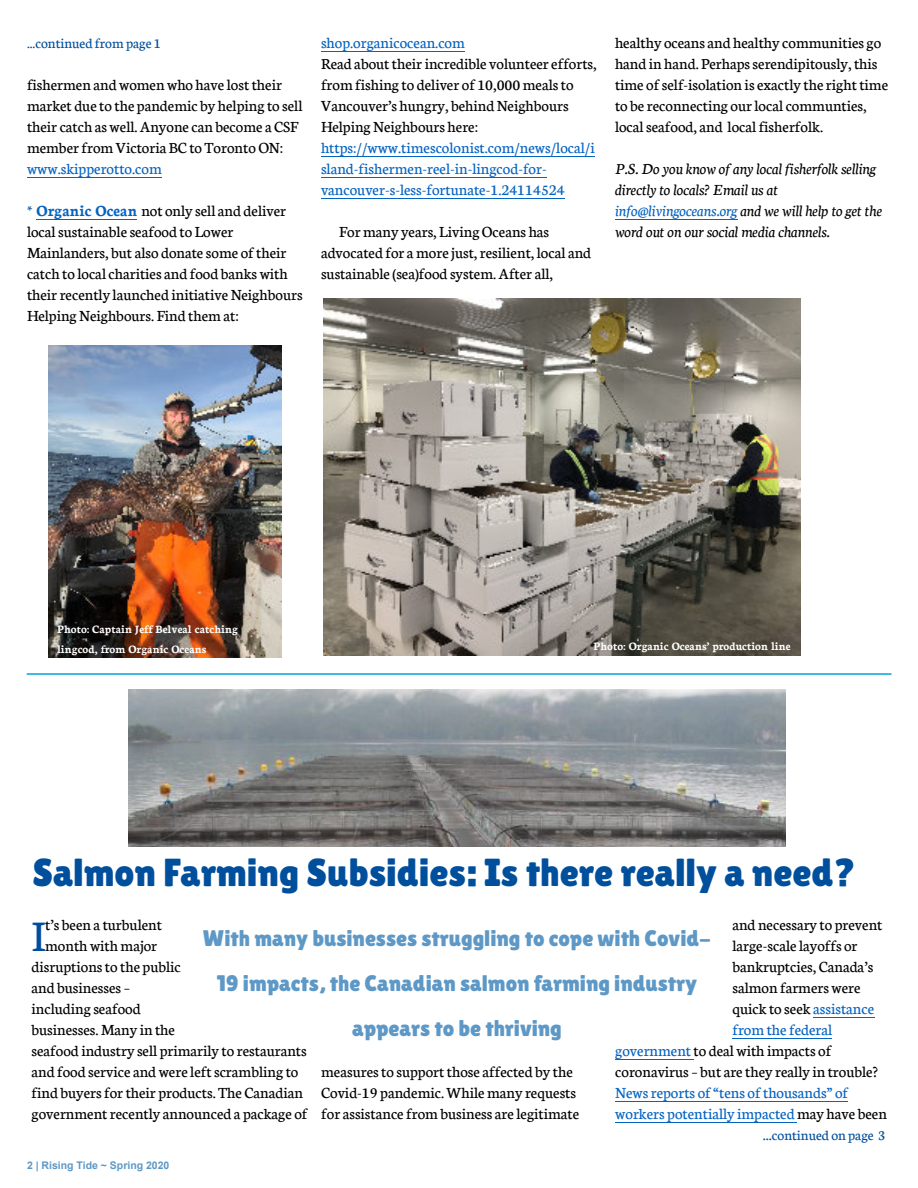
<style>
.page{position:relative;width:918px;height:1188px;background:#fff}
.page>*{position:absolute;margin:0;border:0;box-sizing:border-box;transform-origin:0 0}
.t1{font:46.5px "Neuton";color:#004c9e}
.t2{font:39px "Lilita One";color:#004f9d}
.t3{font:22.5px/45px "Lilita One";color:#5d98c6;text-align:center}
.t4{font:16.5px/21px "Neuton";color:#000}
.t5{font:16.5px/21px "Neuton";color:#0563c1}
.t6{font:italic 16.5px/21px "Neuton";color:#000}
.t7{font:15px "Neuton";color:#004f9d}
.t8{font:15px "Neuton";color:#004f9e}
.t9{font:700 12px/19.5px "Neuton";color:#fff}
.t10{font:700 10.5px "Arial";color:#5d98c6}
.s1{font-weight:700;color:#004f9d}
.s2{font-weight:700;color:#0563c1}
.s3{color:#0563c1}
.s4{color:#000}
.s5{font-size:16.5px}
</style>
<div class="page">
<hr style="left:27px;top:177px;width:135px;height:1px;background:#0563c1">
<hr style="left:36px;top:219px;width:101px;height:1px;background:#0563c1">
<hr style="left:321px;top:51px;width:144px;height:1px;background:#0563c1">
<hr style="left:321px;top:156px;width:274px;height:1px;background:#0563c1">
<hr style="left:321px;top:177px;width:226px;height:1px;background:#0563c1">
<hr style="left:321px;top:198px;width:244px;height:1px;background:#0563c1">
<hr style="left:615px;top:219px;width:122px;height:1px;background:#0563c1">
<hr style="left:813px;top:1017px;width:61px;height:1px;background:#0563c1">
<hr style="left:732px;top:1038px;width:100px;height:1px;background:#0563c1">
<hr style="left:615px;top:1059px;width:79px;height:1px;background:#0563c1">
<hr style="left:615px;top:1101px;width:233px;height:1px;background:#0563c1">
<hr style="left:615px;top:1122px;width:182px;height:1px;background:#0563c1">
<hr style="left:27px;top:673px;width:864px;height:2px;background:#00a1dc">
<img style="left:324px;top:299px;width:476px;height:357px">
<img style="left:48px;top:346px;width:234px;height:311px">
<img style="left:128px;top:689px;width:658px;height:158px">
<p class="t7" style="left:27px;top:33px;width:135px">...continued from page 1</p>
<p class="t4" style="left:27px;top:73px;width:277px">fishermen and women who have lost their market due to the pandemic by helping to sell their catch as well. Anyone can become a CSF member from Victoria BC to Toronto ON:</p>
<p class="t5" style="left:27px;top:157px;width:136px">www.skipperotto.com</p>
<p class="t4" style="left:27px;top:199px;width:277px"><span class="s1">*</span> <span class="s2">Organic Ocean</span> not only sell and deliver local sustainable seafood to Lower Mainlanders, but also donate some of their catch to local charities and food banks with their recently launched initiative Neighbours Helping Neighbours. Find them at:</p>
<p class="t5" style="left:321px;top:31px;width:145px">shop.organicocean.com</p>
<p class="t4" style="left:321px;top:52px;width:277px">Read about their incredible volunteer efforts, from fishing to deliver of 10,000 meals to Vancouver’s hungry, behind Neighbours Helping Neighbours here:</p>
<p class="t5" style="left:321px;top:136px;width:275px">https://www.timescolonist.com/news/local/i sland-fishermen-reel-in-lingcod-for&shy;vancouver-s-less-fortunate-1.24114524</p>
<p class="t4" style="left:321px;top:220px;width:272px;text-indent:18px">For many years, Living Oceans has advocated for a more just, resilient, local and sustainable (sea)food system. After all,</p>
<p class="t4" style="left:615px;top:31px;width:275px">healthy oceans and healthy communities go hand in hand. Perhaps serendipitously, this time of self-isolation is exactly the right time to be reconnecting our local communties, local seafood, and local fisherfolk.</p>
<p class="t6" style="left:615px;top:157px;width:269px">P.S. Do you know of any local fisherfolk selling directly to locals? Email us at <span class="s3">info@livingoceans.org</span> and we will help to get the word out on our social media channels.</p>
<p class="t9" style="left:57px;top:619px;width:182px">Photo: Captain Jeff Belveal catching lingcod, from Organic Oceans</p>
<p class="t9" style="left:593px;top:635px;width:199px">Photo: Organic Oceans’ production line</p>
<h2 class="t2" style="left:32px;top:850px;width:825px">Salmon Farming Subsidies: Is there really a need?</h2>
<h1 class="t1" style="left:32px;top:903px;width:15px">I</h1>
<p class="t4" style="left:45px;top:913px;width:118px">t’s been a turbulent</p>
<p class="t4" style="left:732px;top:913px;width:152px">and necessary to prevent</p>
<p class="t4" style="left:732px;top:934px;width:127px">large-scale layoffs or</p>
<p class="t4" style="left:732px;top:955px;width:142px">bankruptcies, Canada’s</p>
<p class="t4" style="left:732px;top:976px;width:130px">salmon farmers were</p>
<p class="t4" style="left:732px;top:997px;width:143px">quick to seek <span class="s3">assistance</span></p>
<p class="t5" style="left:732px;top:1018px;width:101px">from the federal</p>
<p class="t4" style="left:615px;top:1039px;width:218px"><span class="s3">government</span>to deal with impacts of</p>
<p class="t4" style="left:615px;top:1060px;width:264px">coronavirus – but are they really in trouble?</p>
<p class="t5" style="left:615px;top:1081px;width:273px">News reports of “tens of thousands” of workers potentially impacted<span class="s4">may have been</span></p>
<p class="t8" style="left:763px;top:1125px;width:124px"><span class="s5">...</span>continued on page 3</p>
<h3 class="t3" style="left:203px;top:916px;width:510px">With many businesses struggling to cope with Covid-<br>19 impacts, the Canadian salmon farming industry appears to be thriving</h3>
<p class="t4" style="left:45px;top:934px;width:114px">month with major</p>
<p class="t4" style="left:32px;top:955px;width:151px">disruptions to the public</p>
<p class="t4" style="left:32px;top:976px;width:100px">and businesses –</p>
<p class="t4" style="left:32px;top:997px;width:111px">including seafood</p>
<p class="t4" style="left:32px;top:1018px;width:145px">businesses. Many in the</p>
<p class="t4" style="left:32px;top:1039px;width:277px">seafood industry sell primarily to restaurants</p>
<p class="t4" style="left:32px;top:1060px;width:268px">and food service and were left scrambling to</p>
<p class="t4" style="left:32px;top:1081px;width:273px">find buyers for their products. The Canadian</p>
<p class="t4" style="left:32px;top:1102px;width:277px">government recently announced a package of</p>
<p class="t4" style="left:321px;top:1060px;width:260px">measures to support those affected by the<br>Covid-19 pandemic.While many requests for assistance from business are legitimate</p>
<p class="t10" style="left:27px;top:1161px;width:144px">2 | Rising Tide ~ Spring 2020</p>
</div>
